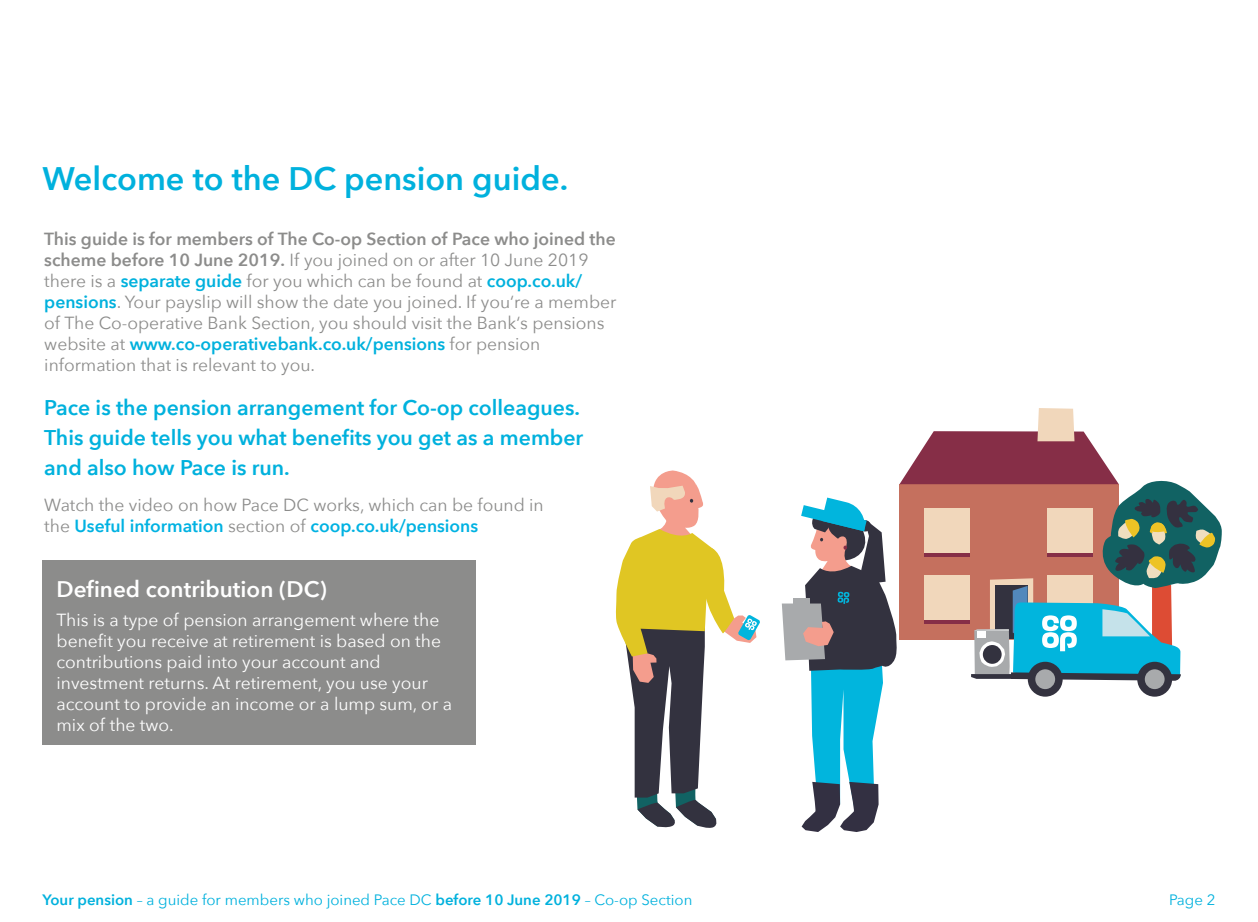
<style>
.page{position:relative;width:1258px;height:922px;background:#fff}
.page>*{position:absolute;margin:0;border:0;box-sizing:border-box;transform-origin:0 0}
.t1{font:600 32.5px "Avenir Next";color:#00b1dd}
.t2{font:600 22.5px "Avenir Next";color:#fff}
.t3{font:600 21.25px/30px "Avenir Next";color:#00b1dd}
.t4{font:17.5px/21px "Avenir Next";color:#8c8c8b}
.t5{font:17.5px/21px "Avenir Next";color:#fff}
.t6{font:15px "Avenir Next";color:#00b1dd}
.s1{font-weight:600}
.s2{font-weight:600;color:#00b1dd}
.s3{font-weight:600;color:#00b2e2}
</style>
<div class="page">
<div style="left:42px;top:560px;width:434px;height:184px;background:#8c8c8b"></div>
<svg style="left:782px;top:408px;width:440px;height:423px"></svg>
<svg style="left:615px;top:470px;width:145px;height:358px"></svg>
<h1 class="t1" style="left:43px;top:151px;width:527px">Welcome to the DC pension guide.</h1>
<p class="t4" style="left:44px;top:227px;width:574px"><span class="s1">This guide is for members of The Co-op Section of Pace who joined the scheme before 10 June 2019.</span> If you joined on or after 10 June 2019 there is a <span class="s2">separate guide</span> for you which can be found at <span class="s2">coop.co.uk/ pensions</span>. Your payslip will show the date you joined. If you‘re a member of The Co-operative Bank Section, you should visit the Bank‘s pensions website at <span class="s2">www.co-operativebank.co.uk/pensions</span> for pension information that is relevant to you.</p>
<p class="t3" style="left:44px;top:392px;width:541px">Pace is the pension arrangement for Co-op colleagues.<br>This guide tells you what benefits you get as a member and also how Pace is run.</p>
<p class="t4" style="left:44px;top:493px;width:501px">Watch the video on how Pace DC works, which can be found in the <span class="s3">Useful information</span> section of <span class="s3">coop.co.uk/pensions</span></p>
<p class="t2" style="left:57px;top:570px;width:272px">Defined contribution (DC)</p>
<p class="t5" style="left:57px;top:608px;width:397px">This is a type of pension arrangement where the benefit you receive at retirement is based on the contributions paid into your account and investment returns. At retirement, you use your account to provide an income or a lump sum, or a mix of the two.</p>
<p class="t6" style="left:43px;top:886px;width:651px"><span class="s1">Your pension</span> – a guide for members who joined Pace DC <span class="s1">before 10 June 2019</span> – Co-op Section</p>
<p class="t6" style="left:1169px;top:886px;width:48px">Page 2</p>
</div>
